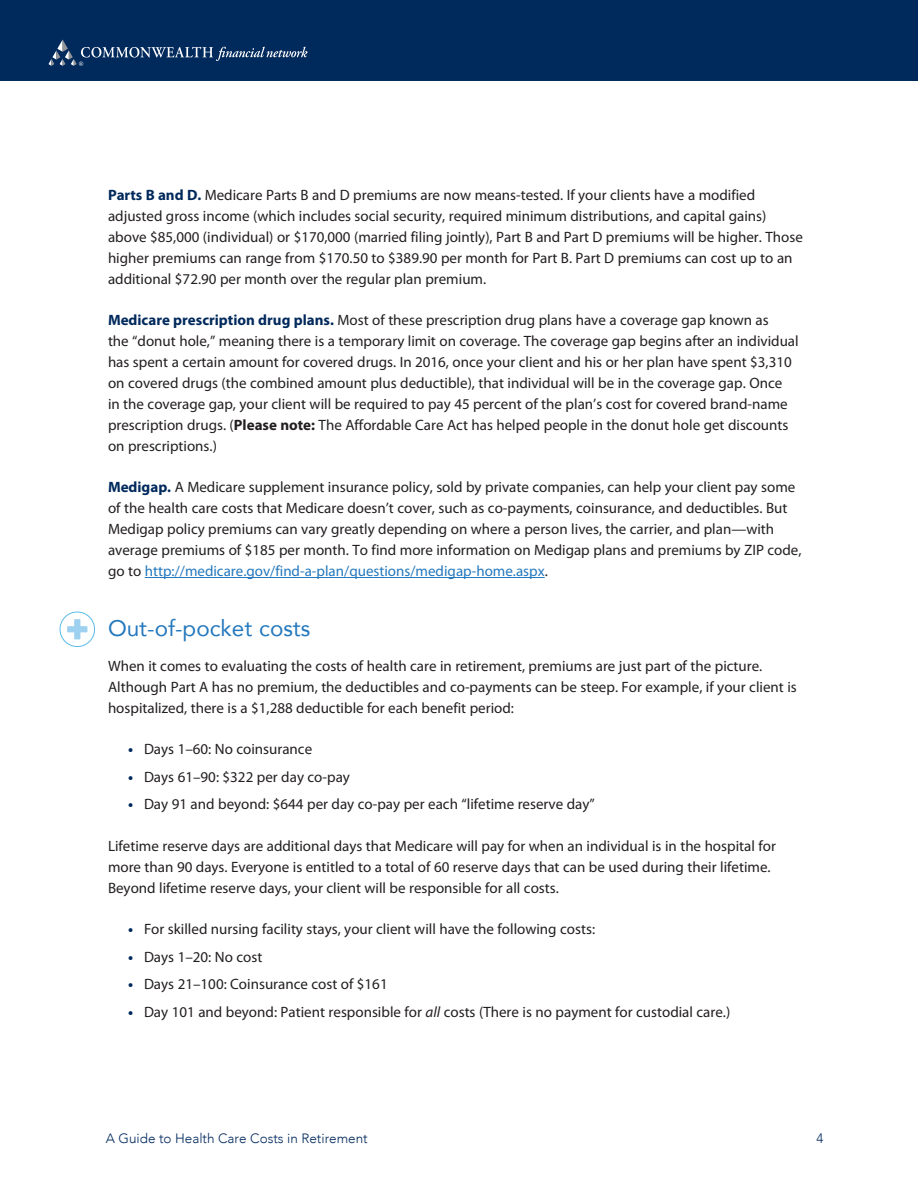
<style>
.page{position:relative;width:918px;height:1188px;background:#fff}
.page>*{position:absolute;margin:0;border:0;box-sizing:border-box;transform-origin:0 0}
.Subhead{font:22.5px "Avenir";color:#2478bd}
.Body{font:15px/21px "Myriad Pro";color:#231f20}
.t1{font:300 13.5px "Avenir";color:#00295c}
.s1{font-weight:700;color:#00295c}
.s2{font-weight:700}
.s3{color:#2478bd}
.s4{font-style:italic}
</style>
<div class="page">
<div style="left:0;top:0;width:918px;height:81px;background:#00295c"></div>
<svg style="left:48px;top:40px;width:259px;height:26px"></svg>
<hr style="left:145px;top:577px;width:400px;height:1px;background:#2478bd">
<div style="left:60px;top:612px;width:35px;height:35px;border:1px solid #5abbea;border-radius:50%"></div>
<svg style="left:67px;top:619px;width:20px;height:20px"></svg>
<p class="Body" style="left:108px;top:184px;width:696px"><span class="s1">Parts B and D.</span> Medicare Parts B and D premiums are now means-tested. If your clients have a modified adjusted gross income (which includes social security, required minimum distributions, and capital gains) above $85,000 (individual) or $170,000 (married filing jointly), Part B and Part D premiums will be higher. Those higher premiums can range from $170.50 to $389.90 per month for Part B. Part D premiums can cost up to an additional $72.90 per month over the regular plan premium.</p>
<p class="Body" style="left:108px;top:309px;width:692px"><span class="s1">Medicare prescription drug plans.</span> Most of these prescription drug plans have a coverage gap known as<br>the “donut hole,” meaning there is a temporary limit on coverage. The coverage gap begins after an individual has spent a certain amount for covered drugs. In 2016, once your client and his or her plan have spent $3,310 on covered drugs (the combined amount plus deductible), that individual will be in the coverage gap. Once<br>in the coverage gap, your client will be required to pay 45 percent of the plan’s cost for covered brand-name prescription drugs. (<span class="s2">Please note:</span> The Affordable Care Act has helped people in the donut hole get discounts on prescriptions.)</p>
<p class="Body" style="left:108px;top:476px;width:695px"><span class="s1">Medigap.</span> A Medicare supplement insurance policy, sold by private companies, can help your client pay some of the health care costs that Medicare doesn’t cover, such as co-payments, coinsurance, and deductibles. But Medigap policy premiums can vary greatly depending on where a person lives, the carrier, and plan—with average premiums of $185 per month. To find more information on Medigap plans and premiums by ZIP code, go to <span class="s3">http://medicare.gov/find-a-plan/questions/medigap-home.aspx</span>.</p>
<p class="Subhead" style="left:108px;top:610px;width:204px">Out-of-pocket costs</p>
<p class="Body" style="left:108px;top:655px;width:690px">When it comes to evaluating the costs of health care in retirement, premiums are just part of the picture.<br>Although Part A has no premium, the deductibles and co-payments can be steep. For example, if your client is hospitalized, there is a $1,288 deductible for each benefit period:</p>
<p class="Body" style="left:128px;top:738px;width:185px"><span class="s1">•</span> Days 1–60: No coinsurance</p>
<p class="Body" style="left:128px;top:766px;width:223px"><span class="s1">•</span> Days 61–90: $322 per day co-pay</p>
<p class="Body" style="left:128px;top:793px;width:468px"><span class="s1">•</span> Day 91 and beyond: $644 per day co-pay per each “lifetime reserve day”</p>
<p class="Body" style="left:108px;top:835px;width:669px">Lifetime reserve days are additional days that Medicare will pay for when an individual is in the hospital for more than 90 days. Everyone is entitled to a total of 60 reserve days that can be used during their lifetime.<br>Beyond lifetime reserve days, your client will be responsible for all costs.</p>
<p class="Body" style="left:128px;top:918px;width:468px"><span class="s1">•</span> For skilled nursing facility stays, your client will have the following costs:</p>
<p class="Body" style="left:128px;top:946px;width:136px"><span class="s1">•</span> Days 1–20: No cost</p>
<p class="Body" style="left:128px;top:973px;width:261px"><span class="s1">•</span> Days 21–100: Coinsurance cost of $161</p>
<p class="Body" style="left:128px;top:1001px;width:604px"><span class="s1">•</span> Day 101 and beyond: Patient responsible for <span class="s4">all</span> costs (There is no payment for custodial care.)</p>
<p class="t1" style="left:106px;top:1130px;width:263px">A Guide to Health Care Costs in Retirement</p>
<p class="t1" style="left:816px;top:1130px;width:9px">4</p>
</div>
